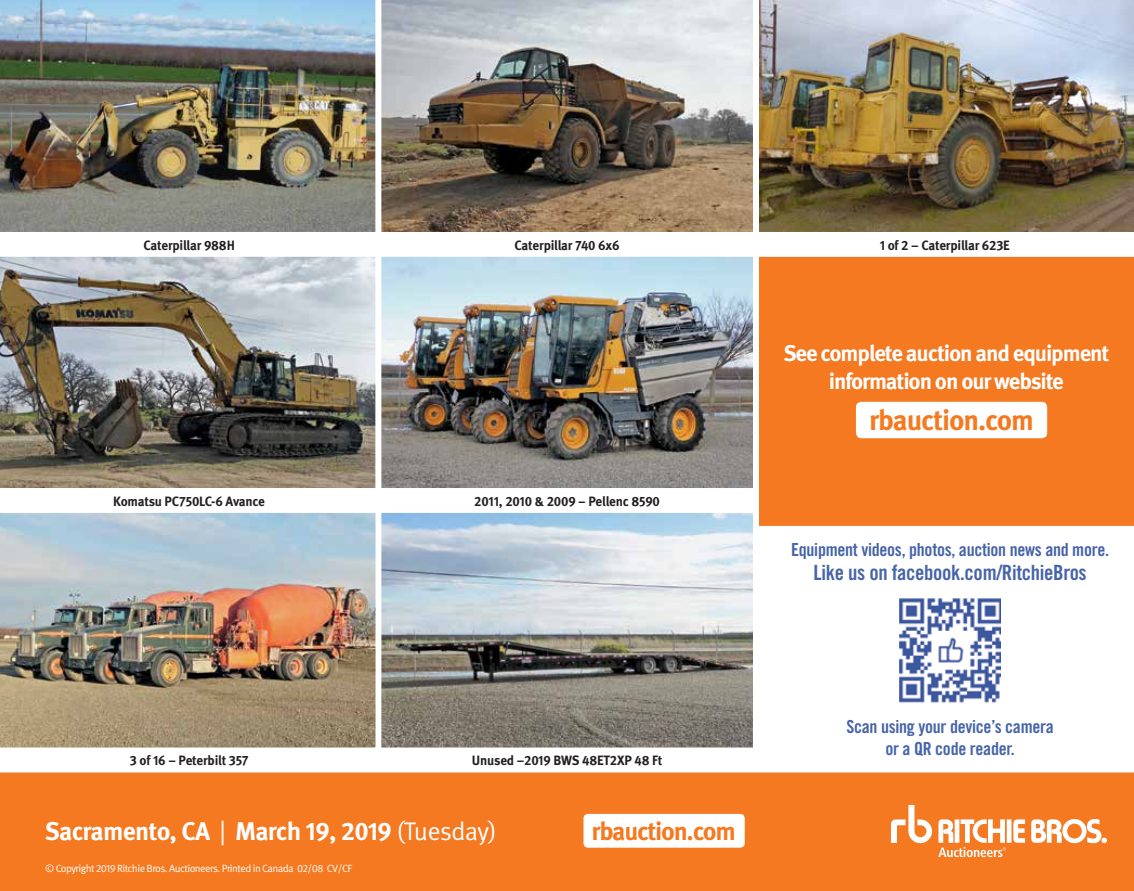
<style>
.page{position:relative;width:1134px;height:891px;background:#fff}
.page>*{position:absolute;margin:0;border:0;box-sizing:border-box;transform-origin:0 0}
.t1{font:700 28.5px "Meta Pro";letter-spacing:-.04em;color:#f47920}
.t2{font:700 25.5px "Meta Pro";letter-spacing:-.03em;color:#fff}
.t3{font:700 25.5px "Meta Pro";letter-spacing:-.05em;color:#f47920}
.t4{font:700 22.5px/28.5px "Meta Pro";letter-spacing:-.05em;color:#fff;text-align:center}
.t5{font:21px "Trade Gothic LT Std Bd Cn 20";letter-spacing:-.015em;color:#4664a7}
.t6{font:18px/21.6px "Trade Gothic LT Std Bd Cn 20";letter-spacing:-.015em;color:#4664a7;text-align:center}
.t7{font:700 13.5px "Meta Pro";letter-spacing:-.015em;color:#231f20}
.t8{font:10.5px "Meta Pro";letter-spacing:-.05em;color:#fff}
.s1{font-weight:400}
</style>
<div class="page">
<div style="left:0;top:772px;width:1134px;height:119px;background:#f47920"></div>
<svg style="left:891px;top:805px;width:41px;height:38px"></svg>
<svg style="left:938px;top:819px;width:169px;height:38px"></svg>
<img style="left:0;top:0;width:376px;height:232px">
<img style="left:381px;top:0;width:372px;height:232px">
<img style="left:759px;top:0;width:375px;height:232px">
<img style="left:0;top:256px;width:376px;height:232px">
<img style="left:382px;top:258px;width:370px;height:229px">
<div style="left:378px;top:254px;width:378px;height:237px;border:3px solid #fff"></div>
<img style="left:0;top:513px;width:376px;height:235px">
<img style="left:382px;top:514px;width:370px;height:233px">
<div style="left:378px;top:510px;width:378px;height:241px;border:3px solid #fff"></div>
<div style="left:583px;top:814px;width:162px;height:34px;background:#fff;border-radius:4px"></div>
<img style="left:899px;top:598px;width:102px;height:105px">
<div style="left:759px;top:256px;width:375px;height:270px;background:#f47920"></div>
<div style="left:856px;top:402px;width:191px;height:36px;background:#fff;border-radius:5px"></div>
<p class="t7" style="left:143px;top:234px;width:93px">Caterpillar 988H</p>
<p class="t7" style="left:515px;top:234px;width:107px">Caterpillar 740 6x6</p>
<p class="t7" style="left:880px;top:234px;width:132px">1 of 2 – Caterpillar 623E</p>
<p class="t7" style="left:113px;top:490px;width:153px">Komatsu PC750LC-6 Avance</p>
<p class="t7" style="left:474px;top:490px;width:187px">2011, 2010 &amp; 2009 – Pellenc 8590</p>
<h3 class="t4" style="left:783px;top:337px;width:328px">See complete auction and equipment information on our website</h3>
<h1 class="t1" style="left:869px;top:398px;width:166px">rbauction.com</h1>
<h3 class="t6" style="left:791px;top:539px;width:320px">Equipment videos, photos, auction news and more.</h3>
<h3 class="t5" style="left:814px;top:560px;width:275px">Like us on facebook.com/RitchieBros</h3>
<p class="t7" style="left:130px;top:750px;width:120px">3 of 16 – Peterbilt 357</p>
<p class="t7" style="left:472px;top:750px;width:192px">Unused –2019 BWS 48ET2XP 48 Ft</p>
<h2 class="t2" style="left:45px;top:812px;width:454px">Sacramento, CA <span class="s1">|</span> March 19, 2019 <span class="s1">(Tuesday)</span></h2>
<p class="t8" style="left:45px;top:860px;width:308px">© Copyright 2019 Ritchie Bros. Auctioneers. Printed in Canada 02/08 CV/CF</p>
<h2 class="t3" style="left:592px;top:812px;width:146px">rbauction.com</h2>
<h3 class="t6" style="left:846px;top:716px;width:209px">Scan using your device’s camera or a QR code reader.</h3>
</div>
